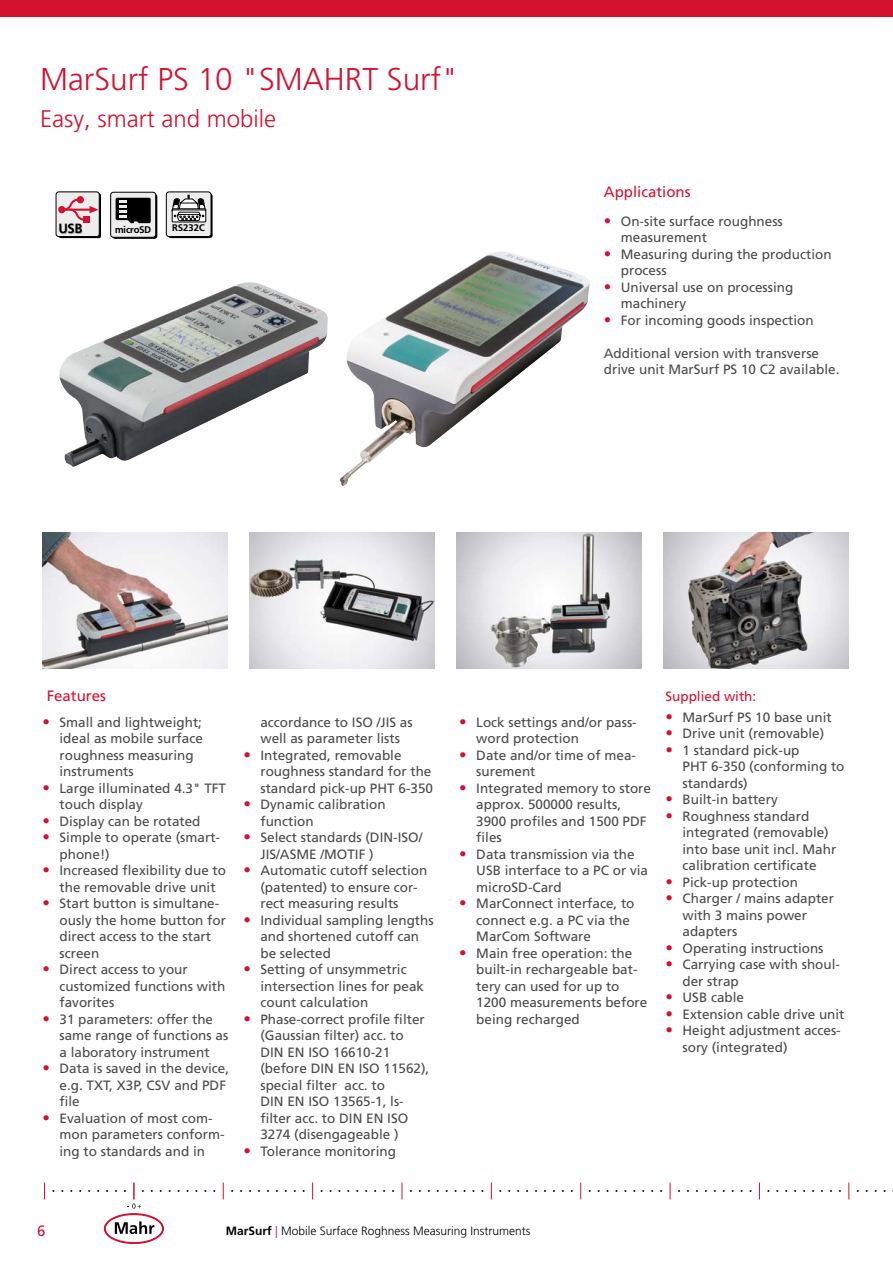
<style>
.page{position:relative;width:893px;height:1263px;background:#fff}
.page>*{position:absolute;margin:0;border:0;box-sizing:border-box;transform-origin:0 0}
.t1{font:300 31.5px "Frutiger LT Pro";color:#d51130}
.t2{font:300 24px "Frutiger LT Pro";color:#d51130}
.t3{font:15px "Frutiger LT Pro";color:#d51130}
.t4{font:13.5px/16.5px "Frutiger LT Pro";color:#4a4a49}
.t5{font:13.5px "Frutiger LT Pro";color:#d51130}
.t6{font:300 12px "Frutiger LT Pro";color:#000}
.t7{font:700 9.6px "Frutiger BQ";color:#000}
.t8{font:700 9.45px "Frutiger BQ";color:#000}
.s1{font-weight:300;font-size:15px;color:#d51130}
.s2{font-weight:700}
.s3{color:#d51130}
</style>
<div class="page">
<img style="left:339px;top:251px;width:251px;height:235px">
<div style="left:58px;top:193px;width:43px;height:45px;background:#000;border-radius:3px"></div>
<div style="left:56px;top:192px;width:43px;height:45px;background:#ededed;border-radius:3px"></div>
<div style="left:56px;top:192px;width:44px;height:45px;border:1px solid #000;border-radius:3px"></div>
<div style="left:77px;top:196px;width:7px;height:7px;background:#d51130;border-radius:50%"></div>
<img style="left:59px;top:282px;width:269px;height:185px">
<img style="left:249px;top:533px;width:185px;height:136px">
<img style="left:456px;top:533px;width:185px;height:136px">
<img style="left:664px;top:533px;width:184px;height:136px">
<img style="left:43px;top:533px;width:184px;height:136px">
<div style="left:168px;top:193px;width:45px;height:45px;background:#000;border-radius:3px"></div>
<div style="left:166px;top:192px;width:45px;height:45px;background:#ededed;border-radius:3px"></div>
<div style="left:166px;top:192px;width:45px;height:45px;border:1px solid #000;border-radius:3px"></div>
<svg style="left:172px;top:195px;width:34px;height:28px"></svg>
<div style="left:112px;top:194px;width:45px;height:44px;background:#000;border-radius:3px"></div>
<div style="left:111px;top:192px;width:45px;height:45px;background:#ededed;border-radius:3px"></div>
<div style="left:111px;top:192px;width:45px;height:46px;border:1px solid #000;border-radius:3px"></div>
<svg style="left:116px;top:198px;width:35px;height:25px"></svg>
<div style="left:0;top:0;width:893px;height:17px;background:#d51130"></div>
<svg style="left:44px;top:1182px;width:1px;height:17px"></svg>
<svg style="left:97px;top:1182px;width:74px;height:62px"></svg>
<svg style="left:223px;top:1182px;width:1px;height:17px"></svg>
<svg style="left:312px;top:1182px;width:1px;height:17px"></svg>
<svg style="left:402px;top:1182px;width:1px;height:17px"></svg>
<svg style="left:491px;top:1182px;width:1px;height:17px"></svg>
<svg style="left:580px;top:1182px;width:1px;height:17px"></svg>
<svg style="left:670px;top:1182px;width:1px;height:17px"></svg>
<svg style="left:759px;top:1182px;width:1px;height:17px"></svg>
<svg style="left:848px;top:1182px;width:1px;height:17px"></svg>
<svg style="left:60px;top:198px;width:38px;height:25px"></svg>
<h1 class="t1" style="left:40px;top:61px;width:420px">MarSurf PS 10 "SMAHRT Surf"</h1>
<h2 class="t2" style="left:40px;top:105px;width:238px">Easy, smart and mobile</h2>
<p class="t7" style="left:115px;top:223px;width:37px">microSD</p>
<p class="t8" style="left:172px;top:222px;width:34px">RS232C</p>
<p class="t3" style="left:604px;top:183px;width:88px">Applications</p>
<p class="t4" style="left:621px;top:213px;width:164px;text-indent:-17px"><span class="s1">•</span> On-site surface roughness measurement</p>
<p class="t4" style="left:621px;top:246px;width:212px;text-indent:-17px"><span class="s1">•</span> Measuring during the production process</p>
<p class="t4" style="left:621px;top:279px;width:174px;text-indent:-17px"><span class="s1">•</span> Universal use on processing machinery</p>
<p class="t4" style="left:604px;top:312px;width:211px"><span class="s1">•</span> For incoming goods inspection</p>
<p class="t4" style="left:604px;top:345px;width:237px">Additional version with transverse drive unit MarSurf PS 10 C2 available.</p>
<p class="t3" style="left:47px;top:687px;width:61px">Features</p>
<p class="t5" style="left:665px;top:688px;width:92px">Supplied with:</p>
<p class="t4" style="left:665px;top:709px;width:168px"><span class="s1">•</span> MarSurf PS 10 base unit</p>
<p class="t4" style="left:665px;top:725px;width:160px"><span class="s1">•</span> Drive unit (removable)</p>
<p class="t4" style="left:682px;top:742px;width:164px;text-indent:-17px"><span class="s1">•</span> 1 standard pick-up<br>PHT 6-350 (conforming to standards)</p>
<p class="t4" style="left:665px;top:791px;width:114px"><span class="s1">•</span> Built-in battery</p>
<p class="t4" style="left:682px;top:808px;width:155px;text-indent:-17px"><span class="s1">•</span> Roughness standard integrated (removable) into base unit incl. Mahr calibration certificate</p>
<p class="t4" style="left:665px;top:874px;width:134px"><span class="s1">•</span> Pick-up protection</p>
<p class="t4" style="left:682px;top:890px;width:153px;text-indent:-17px"><span class="s1">•</span> Charger / mains adapter with 3 mains power adapters</p>
<p class="t4" style="left:665px;top:940px;width:160px"><span class="s1">•</span> Operating instructions</p>
<p class="t4" style="left:682px;top:956px;width:159px;text-indent:-17px"><span class="s1">•</span> Carrying case with shoul&shy;der strap</p>
<p class="t4" style="left:665px;top:989px;width:80px"><span class="s1">•</span> USB cable</p>
<p class="t4" style="left:665px;top:1006px;width:181px"><span class="s1">•</span> Extension cable drive unit</p>
<p class="t4" style="left:682px;top:1022px;width:160px;text-indent:-17px"><span class="s1">•</span> Height adjustment acces&shy;sory (integrated)</p>
<p class="t4" style="left:260px;top:714px;width:154px">accordance to ISO /JIS as well as parameter lists</p>
<p class="t4" style="left:260px;top:747px;width:174px;text-indent:-17px"><span class="s1">•</span> Integrated, removable roughness standard for the standard pick-up PHT 6-350</p>
<p class="t4" style="left:260px;top:796px;width:127px;text-indent:-17px"><span class="s1">•</span> Dynamic calibration function</p>
<p class="t4" style="left:260px;top:829px;width:164px;text-indent:-17px"><span class="s1">•</span> Select standards (DIN-ISO/<br>JIS/ASME /MOTIF )</p>
<p class="t4" style="left:260px;top:862px;width:169px;text-indent:-17px"><span class="s1">•</span> Automatic cutoff selection (patented) to ensure cor&shy;rect measuring results</p>
<p class="t4" style="left:260px;top:912px;width:175px;text-indent:-17px"><span class="s1">•</span> Individual sampling lengths and shortened cutoff can be selected</p>
<p class="t4" style="left:260px;top:961px;width:165px;text-indent:-17px"><span class="s1">•</span> Setting of unsymmetric intersection lines for peak count calculation</p>
<p class="t4" style="left:260px;top:1011px;width:170px;text-indent:-17px"><span class="s1">•</span> Phase-correct profile filter (Gaussian filter) acc. to<br>DIN EN ISO 16610-21 (before DIN EN ISO 11562), special filter acc. to<br>DIN EN ISO 13565-1, ls&shy;filter acc. to DIN EN ISO<br>3274 (disengageable )</p>
<p class="t4" style="left:243px;top:1143px;width:154px"><span class="s1">•</span> Tolerance monitoring</p>
<p class="t4" style="left:60px;top:714px;width:145px;text-indent:-17px"><span class="s1">•</span> Small and lightweight; ideal as mobile surface roughness measuring instruments</p>
<p class="t4" style="left:60px;top:780px;width:168px;text-indent:-17px"><span class="s1">•</span> Large illuminated 4.3" TFT touch display</p>
<p class="t4" style="left:43px;top:813px;width:160px"><span class="s1">•</span> Display can be rotated</p>
<p class="t4" style="left:60px;top:829px;width:162px;text-indent:-17px"><span class="s1">•</span> Simple to operate (smart&shy;phone!)</p>
<p class="t4" style="left:43px;top:862px;width:185px;text-align:center"><span class="s1">•</span> Increased flexibility due to the removable drive unit</p>
<p class="t4" style="left:60px;top:895px;width:168px;text-indent:-17px"><span class="s1">•</span> Start button is simultane&shy;ously the home button for direct access to the start screen</p>
<p class="t4" style="left:60px;top:961px;width:167px;text-indent:-17px"><span class="s1">•</span> Direct access to your customized functions with favorites</p>
<p class="t4" style="left:60px;top:1011px;width:170px;text-indent:-17px"><span class="s1">•</span> 31 parameters: offer the same range of functions as a laboratory instrument</p>
<p class="t4" style="left:60px;top:1060px;width:171px;text-indent:-17px"><span class="s1">•</span> Data is saved in the device, e.g. TXT, X3P, CSV and PDF file</p>
<p class="t4" style="left:60px;top:1110px;width:167px;text-indent:-17px"><span class="s1">•</span> Evaluation of most com&shy;mon parameters conform&shy;ing to standards and in</p>
<p class="t4" style="left:476px;top:714px;width:162px;text-indent:-17px"><span class="s1">•</span> Lock settings and/or pass&shy;word protection</p>
<p class="t4" style="left:476px;top:747px;width:161px;text-indent:-17px"><span class="s1">•</span> Date and/or time of mea&shy;surement</p>
<p class="t4" style="left:476px;top:780px;width:176px;text-indent:-17px"><span class="s1">•</span> Integrated memory to store approx. 500000 results,<br>3900 profiles and 1500 PDF files</p>
<p class="t4" style="left:476px;top:846px;width:173px;text-indent:-17px"><span class="s1">•</span> Data transmission via the<br>USB interface to a PC or via microSD-Card</p>
<p class="t4" style="left:476px;top:895px;width:160px;text-indent:-17px"><span class="s1">•</span> MarConnect interface, to connect e.g. a PC via the<br>MarCom Software</p>
<p class="t4" style="left:476px;top:945px;width:173px;text-indent:-17px"><span class="s1">•</span> Main free operation: the built-in rechargeable bat&shy;tery can used for up to<br>1200 measurements before being recharged</p>
<p class="t3" style="left:37px;top:1222px;width:10px">6</p>
<p class="t6" style="left:226px;top:1224px;width:306px"><span class="s2">MarSurf</span> <span class="s3">|</span> Mobile Surface Roghness Measuring Instruments</p>
</div>
